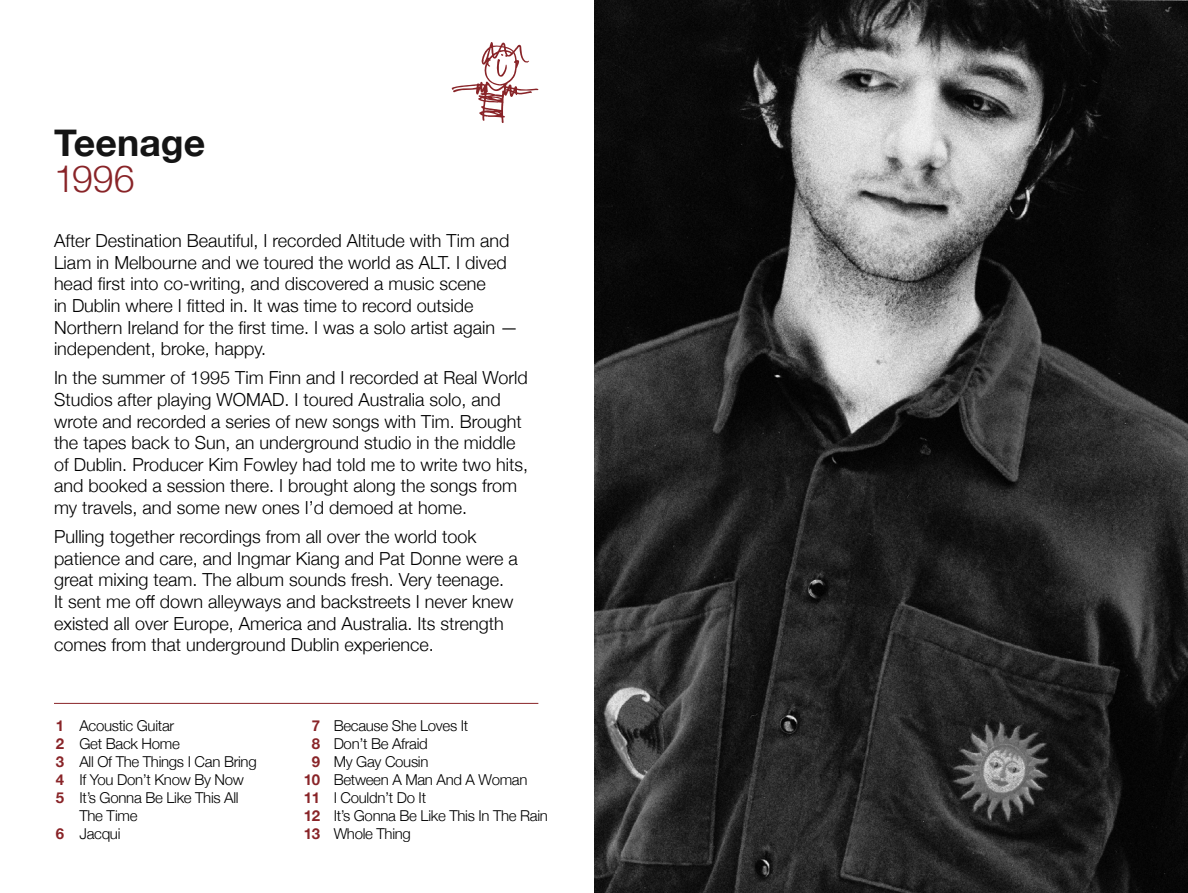
<style>
.page{position:relative;width:1188px;height:893px;background:#fff}
.page>*{position:absolute;margin:0;border:0;box-sizing:border-box;transform-origin:0 0}
.t1{font:700 37.5px "Helvetica Neue";color:#141414}
.t2{font:300 37.5px "Helvetica Neue";color:#892428}
.t3{font:300 18px/21.6px "Helvetica Neue";color:#000}
.t4{font:300 15px/18px "Helvetica Neue";letter-spacing:-.02em;color:#000}
.t5{font:700 15px/18px "Helvetica Neue";letter-spacing:-.02em;color:#892428;text-align:justify}
</style>
<div class="page">
<img style="left:594px;top:0;width:594px;height:893px">
<hr style="left:54px;top:703px;width:484px;height:1px;background:#892428">
<svg style="left:452px;top:42px;width:86px;height:81px"></svg>
<h1 class="t1" style="left:54px;top:113px;width:153px">Teenage</h1>
<h1 class="t2" style="left:54px;top:148px;width:82px">1996</h1>
<p class="t3" style="left:54px;top:229px;width:466px">After Destination Beautiful, I recorded Altitude with Tim and Liam in Melbourne and we toured the world as ALT. I dived head first into co-writing, and discovered a music scene<br>in Dublin where I fitted in. It was time to record outside Northern Ireland for the first time. I was a solo artist again — independent, broke, happy.</p>
<p class="t3" style="left:54px;top:366px;width:476px">In the summer of 1995 Tim Finn and I recorded at Real World Studios after playing WOMAD. I toured Australia solo, and wrote and recorded a series of new songs with Tim. Brought the tapes back to Sun, an underground studio in the middle of Dublin. Producer Kim Fowley had told me to write two hits, and booked a session there. I brought along the songs from my travels, and some new ones I’d demoed at home.</p>
<p class="t3" style="left:54px;top:524px;width:465px">Pulling together recordings from all over the world took patience and care, and Ingmar Kiang and Pat Donne were a great mixing team. The album sounds fresh. Very teenage.<br>It sent me off down alleyways and backstreets I never knew existed all over Europe, America and Australia. Its strength comes from that underground Dublin experience.</p>
<p class="t5" style="left:56px;top:717px;width:10px">1<br>2<br>3<br>4<br>5</p>
<p class="t5" style="left:56px;top:825px;width:10px">6</p>
<p class="t4" style="left:80px;top:715px;width:179px">Acoustic Guitar<br>Get Back Home<br>All Of The Things I Can Bring<br>If You Don’t Know By Now<br>It’s Gonna Be Like This All<br>The Time<br>Jacqui</p>
<p class="t4" style="left:334px;top:715px;width:216px">Because She Loves It<br>Don’t Be Afraid<br>My Gay Cousin<br>Between A Man And A Woman<br>I Couldn’t Do It<br>It’s Gonna Be Like This In The Rain<br>Whole Thing</p>
<p class="t5" style="left:304px;top:717px;width:18px;text-align:center">7<br>8<br>9<br>10<br>11<br>12<br>13</p>
</div>
